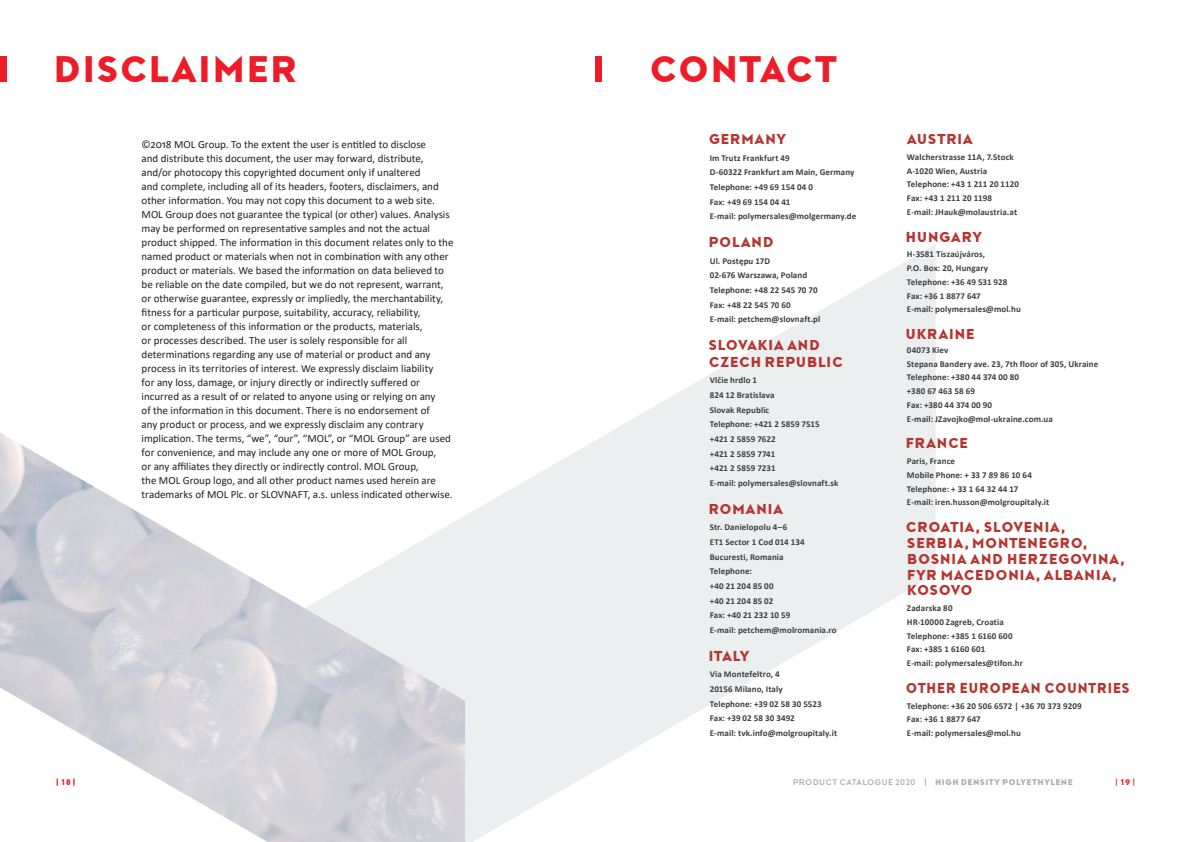
<style>
.page{position:relative;width:1191px;height:842px;background:#fff}
.page>*{position:absolute;margin:0;border:0;box-sizing:border-box;transform-origin:0 0}
.t1{font:900 36px "Molgroup";letter-spacing:.015em;color:#ee1c28}
.t2{font:900 36px "Molgroup";letter-spacing:-.015em;color:#ee1c28}
.t3{font:900 14px/15.8px "Molgroup";letter-spacing:.02em;color:#b43632}
.t4{font:900 14px "Molgroup";letter-spacing:.02em;color:#b43632;scale:.95 1}
.t5{font:11px/14px "Calibri";color:#231f20}
.t6{font:700 9px/14.7px "Calibri";letter-spacing:.01em;color:#3e3e3f}
.t7{font:900 8px "Molgroup";letter-spacing:.055em;color:#a8a9ad}
.t8{font:900 8px "Molgroup";color:#ee1c28}
.t9{font:8px "Molgroup";color:#ee1c28}
.s1{font-weight:400}
.s2{font-weight:900}
</style>
<div class="page">
<svg style="left:465px;top:245px;width:470px;height:597px;fill:#ebeff0"></svg>
<img style="left:0;top:433px;width:465px;height:409px">
<div style="left:0;top:57px;width:7px;height:25px;background:#ee1c28"></div>
<div style="left:595px;top:57px;width:7px;height:25px;background:#ee1c28"></div>
<h1 class="t1" style="left:53px;top:45px;width:247px">DISCLAIMER</h1>
<h1 class="t2" style="left:648px;top:45px;width:190px">CONTACT</h1>
<p class="t5" style="left:142px;top:137px;width:313px">©2018 MOL Group. To the extent the user is entitled to disclose<br>and distribute this document, the user may forward, distribute, and/or photocopy this copyrighted document only if unaltered<br>and complete, including all of its headers, footers, disclaimers, and other information. You may not copy this document to a web site.<br>MOL Group does not guarantee the typical (or other) values. Analysis may be performed on representative samples and not the actual product shipped. The information in this document relates only to the named product or materials when not in combination with any other product or materials. We based the information on data believed to be reliable on the date compiled, but we do not represent, warrant, or otherwise guarantee, expressly or impliedly, the merchantability, fitness for a particular purpose, suitability, accuracy, reliability,<br>or completeness of this information or the products, materials,<br>or processes described. The user is solely responsible for all determinations regarding any use of material or product and any process in its territories of interest. We expressly disclaim liability<br>for any loss, damage, or injury directly or indirectly suffered or incurred as a result of or related to anyone using or relying on any<br>of the information in this document. There is no endorsement of<br>any product or process, and we expressly disclaim any contrary implication. The terms, “we”, “our”, “MOL”, or “MOL Group” are used for convenience, and may include any one or more of MOL Group,<br>or any affiliates they directly or indirectly control. MOL Group,<br>the MOL Group logo, and all other product names used herein are trademarks of MOL Plc. or SLOVNAFT, a.s. unless indicated otherwise.</p>
<p class="t3" style="left:708px;top:131px;width:79px">GERMANY</p>
<p class="t6" style="left:709px;top:150px;width:148px">Im Trutz Frankfurt 49<br>D-60322 Frankfurt am Main, Germany<br>Telephone: +49 69 154 04 0<br>Fax: +49 69 154 04 41<br>E-mail: polymersales@molgermany.de</p>
<p class="t3" style="left:708px;top:234px;width:67px">POLAND</p>
<p class="t6" style="left:709px;top:253px;width:112px">Ul. Postępu 17D<br>02-676 Warszawa, Poland<br>Telephone: +48 22 545 70 70<br>Fax: +48 22 545 70 60<br>E-mail: petchem@slovnaft.pl</p>
<p class="t3" style="left:708px;top:336px;width:136px;line-height:16.7px">SLOVAKIA AND<br>CZECH REPUBLIC</p>
<p class="t6" style="left:709px;top:373px;width:130px">Vlčie hrdlo 1<br>824 12 Bratislava<br>Slovak Republic<br>Telephone: +421 2 5859 7515 +421 2 5859 7622<br>+421 2 5859 7741<br>+421 2 5859 7231<br>E-mail: polymersales@slovnaft.sk</p>
<p class="t3" style="left:708px;top:501px;width:76px">ROMANIA</p>
<p class="t6" style="left:709px;top:520px;width:128px">Str. Danielopolu 4–6<br>ET1 Sector 1 Cod 014 134<br>Bucuresti, Romania<br>Telephone:<br>+40 21 204 85 00<br>+40 21 204 85 02<br>Fax: +40 21 232 10 59<br>E-mail: petchem@molromania.ro</p>
<p class="t3" style="left:708px;top:648px;width:43px">ITALY</p>
<p class="t6" style="left:709px;top:667px;width:129px">Via Montefeltro, 4<br>20156 Milano, Italy<br>Telephone: +39 02 58 30 5523<br>Fax: +39 02 58 30 3492<br>E-mail: tvk.info@molgroupitaly.it</p>
<p class="t3" style="left:907px;top:131px;width:67px">AUSTRIA</p>
<p class="t6" style="left:907px;top:150px;width:114px;line-height:13.8px">Walcherstrasse 11A, 7.Stock<br>A-1020 Wien, Austria<br>Telephone: +43 1 211 20 1120<br>Fax: +43 1 211 20 1198<br>E-mail: JHauk@molaustria.at</p>
<p class="t3" style="left:905px;top:228px;width:78px">HUNGARY</p>
<p class="t6" style="left:907px;top:247px;width:115px;line-height:13.8px">H-3581 Tiszaújváros,<br>P.O. Box: 20, Hungary<br>Telephone: +36 49 531 928<br>Fax: +36 1 8877 647<br>E-mail: polymersales@mol.hu</p>
<p class="t3" style="left:905px;top:326px;width:71px">UKRAINE</p>
<p class="t6" style="left:907px;top:343px;width:193px;line-height:13.8px">04073 Kiev<br>Stepana Bandery ave. 23, 7th floor of 305, Ukraine<br>Telephone: +380 44 374 00 80<br>+380 67 463 58 69<br>Fax: +380 44 374 00 90<br>E-mail: JZavojko@mol-ukraine.com.ua</p>
<p class="t3" style="left:905px;top:435px;width:64px">FRANCE</p>
<p class="t6" style="left:907px;top:454px;width:144px;line-height:13.8px">Paris, France<br>Mobile Phone: + 33 7 89 86 10 64<br>Telephone: + 33 1 64 32 44 17<br>E-mail: iren.husson@molgroupitaly.it</p>
<p class="t3" style="left:905px;top:519px;width:221px">CROATIA, SLOVENIA,<br>SERBIA, MONTENEGRO,<br>BOSNIA AND HERZEGOVINA,<br>FYR MACEDONIA, ALBANIA,<br>KOSOVO</p>
<p class="t6" style="left:907px;top:601px;width:118px;line-height:13.8px">Zadarska 80<br>HR-10000 Zagreb, Croatia<br>Telephone: +385 1 6160 600<br>Fax: +385 1 6160 601<br>E-mail: polymersales@tifon.hr</p>
<p class="t4" style="left:905px;top:678px;width:238px">OTHER EUROPEAN COUNTRIES</p>
<p class="t6" style="left:907px;top:698px;width:176px;line-height:13.8px">Telephone: +36 20 506 6572 | +36 70 373 9209<br>Fax: +36 1 8877 647<br>E-mail: polymersales@mol.hu</p>
<p class="t8" style="left:56px;top:777px;width:22px">| 18 |</p>
<p class="t7" style="left:792px;top:777px;width:281px"><span class="s1">PRODUCT CATALOGUE 2020 |</span> HIGH DENSITY POLYETHYLENE</p>
<p class="t9" style="left:1115px;top:777px;width:22px">| <span class="s2">19</span> |</p>
</div>
